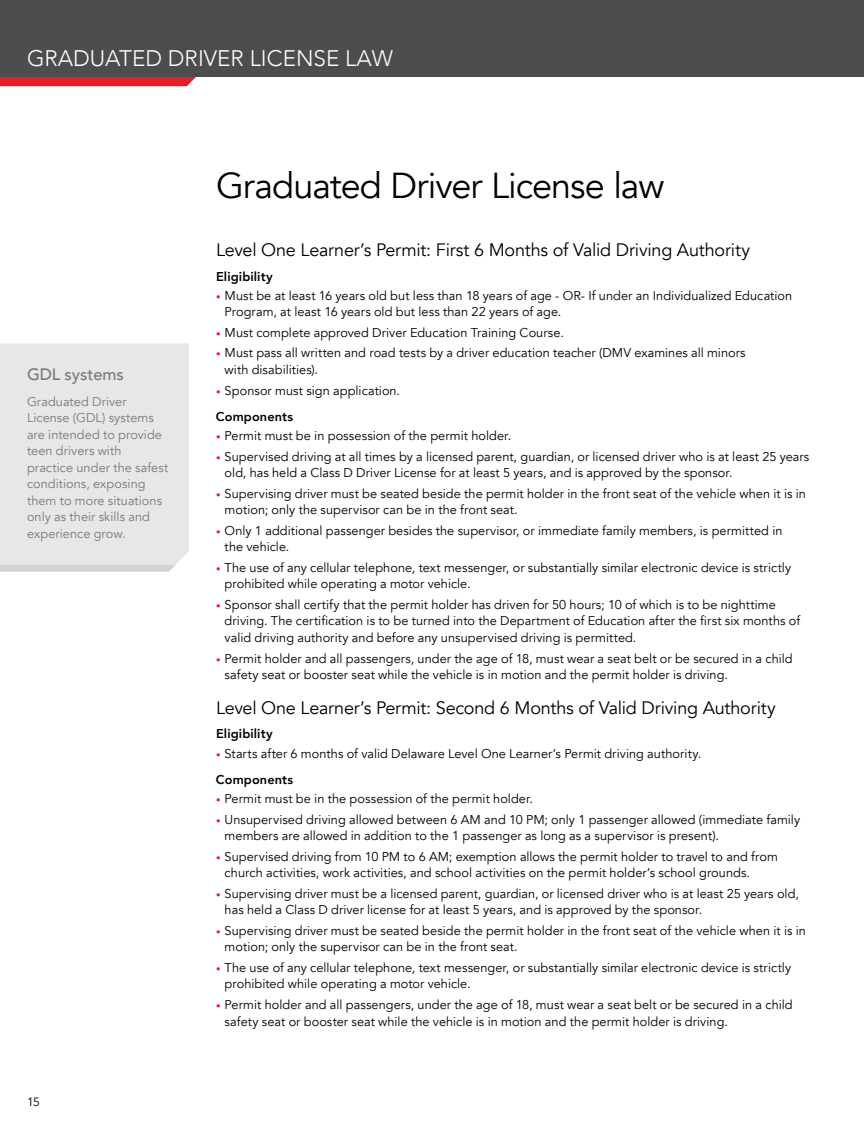
<style>
.page{position:relative;width:864px;height:1134px;background:#fff}
.page>*{position:absolute;margin:0;border:0;box-sizing:border-box;transform-origin:0 0}
.t1{font:36px "Avenir";letter-spacing:-.025em;color:#000}
.t2{font:300 22.5px "Avenir";color:#fff}
.t3{font:18px "Avenir";letter-spacing:-.015em;color:#000}
.t4{font:500 16.5px "Avenir";letter-spacing:-.005em;color:#77787b}
.t5{font:12.75px/16.5px "Avenir";letter-spacing:.005em;color:#000}
.t6{font:12.75px/16.5px "Avenir";letter-spacing:.005em;color:#77787b}
.t7{font:800 12.75px "Avenir";letter-spacing:.01em;color:#000}
.t8{font:12px "Avenir";color:#000}
.s1{font-size:9px;color:#e31f27}
.s2{font-weight:800}
</style>
<div class="page">
<svg style="left:0;top:76px;width:220px;height:10px;background:#d73d44"></svg>
<div style="left:0;top:0;width:864px;height:76px;background:#4d4d4f"></div>
<div style="left:0;top:343px;width:189px;height:222px;background:#e6e7e8"></div>
<svg style="left:0;top:565px;width:175px;height:7px"></svg>
<h2 class="t2" style="left:27px;top:45px;width:368px">GRADUATED DRIVER LICENSE LAW</h2>
<p class="t4" style="left:27px;top:360px;width:98px">GDL systems</p>
<p class="t6" style="left:27px;top:393px;width:143px">Graduated Driver<br>License (GDL) systems are intended to provide teen drivers with practice under the safest conditions, exposing them to more situations only as their skills and experience grow.</p>
<p class="t8" style="left:27px;top:1094px;width:14px">15</p>
<h1 class="t1" style="left:216px;top:164px;width:450px">Graduated Driver License law</h1>
<h3 class="t3" style="left:216px;top:239px;width:536px">Level One Learner’s Permit: First 6 Months of Valid Driving Authority</h3>
<p class="t7" style="left:216px;top:266px;width:58px">Eligibility</p>
<p class="t5" style="left:225px;top:287px;width:569px;text-indent:-9px"><span class="s1">•</span> Must be at least 16 years old but less than 18 years of age - OR- If under an Individualized Education<br>Program, at least 16 years old but less than 22 years of age.</p>
<p class="t5" style="left:216px;top:324px;width:349px"><span class="s1">•</span> Must complete approved Driver Education Training Course.</p>
<p class="t5" style="left:225px;top:345px;width:523px;text-indent:-9px"><span class="s1">•</span> Must pass all written and road tests by a driver education teacher (DMV examines all minors with disabilities).</p>
<p class="t5" style="left:216px;top:377px;width:186px;line-height:26.2px"><span class="s1">•</span> Sponsor must sign application.<br><span class="s2">Components</span></p>
<p class="t5" style="left:216px;top:427px;width:297px"><span class="s1">•</span> Permit must be in possession of the permit holder.</p>
<p class="t5" style="left:225px;top:448px;width:586px;text-indent:-9px"><span class="s1">•</span> Supervised driving at all times by a licensed parent, guardian, or licensed driver who is at least 25 years old, has held a Class D Driver License for at least 5 years, and is approved by the sponsor.</p>
<p class="t5" style="left:225px;top:485px;width:583px;text-indent:-9px"><span class="s1">•</span> Supervising driver must be seated beside the permit holder in the front seat of the vehicle when it is in motion; only the supervisor can be in the front seat.</p>
<p class="t5" style="left:225px;top:522px;width:559px;text-indent:-9px"><span class="s1">•</span> Only 1 additional passenger besides the supervisor, or immediate family members, is permitted in the vehicle.</p>
<p class="t5" style="left:225px;top:559px;width:568px;text-indent:-9px"><span class="s1">•</span> The use of any cellular telephone, text messenger, or substantially similar electronic device is strictly prohibited while operating a motor vehicle.</p>
<p class="t5" style="left:225px;top:597px;width:577px;text-indent:-9px"><span class="s1">•</span> Sponsor shall certify that the permit holder has driven for 50 hours; 10 of which is to be nighttime driving. The certification is to be turned into the Department of Education after the first six months of valid driving authority and before any unsupervised driving is permitted.</p>
<p class="t5" style="left:225px;top:650px;width:570px;text-indent:-9px"><span class="s1">•</span> Permit holder and all passengers, under the age of 18, must wear a seat belt or be secured in a child safety seat or booster seat while the vehicle is in motion and the permit holder is driving.</p>
<h3 class="t3" style="left:216px;top:697px;width:561px">Level One Learner’s Permit: Second 6 Months of Valid Driving Authority</h3>
<p class="t7" style="left:216px;top:724px;width:58px">Eligibility</p>
<p class="t5" style="left:216px;top:740px;width:487px;line-height:26.2px"><span class="s1">•</span> Starts after 6 months of valid Delaware Level One Learner’s Permit driving authority.<br><span class="s2">Components</span></p>
<p class="t5" style="left:216px;top:790px;width:319px"><span class="s1">•</span> Permit must be in the possession of the permit holder.</p>
<p class="t5" style="left:225px;top:811px;width:577px;text-indent:-9px"><span class="s1">•</span> Unsupervised driving allowed between 6 AM and 10 PM; only 1 passenger allowed (immediate family members are allowed in addition to the 1 passenger as long as a supervisor is present).</p>
<p class="t5" style="left:225px;top:848px;width:555px;text-indent:-9px"><span class="s1">•</span> Supervised driving from 10 PM to 6 AM; exemption allows the permit holder to travel to and from church activities, work activities, and school activities on the permit holder’s school grounds.</p>
<p class="t5" style="left:225px;top:885px;width:576px;text-indent:-9px"><span class="s1">•</span> Supervising driver must be a licensed parent, guardian, or licensed driver who is at least 25 years old, has held a Class D driver license for at least 5 years, and is approved by the sponsor.</p>
<p class="t5" style="left:225px;top:922px;width:583px;text-indent:-9px"><span class="s1">•</span> Supervising driver must be seated beside the permit holder in the front seat of the vehicle when it is in motion; only the supervisor can be in the front seat.</p>
<p class="t5" style="left:225px;top:960px;width:568px;text-indent:-9px"><span class="s1">•</span> The use of any cellular telephone, text messenger, or substantially similar electronic device is strictly prohibited while operating a motor vehicle.</p>
<p class="t5" style="left:225px;top:997px;width:570px;text-indent:-9px"><span class="s1">•</span> Permit holder and all passengers, under the age of 18, must wear a seat belt or be secured in a child safety seat or booster seat while the vehicle is in motion and the permit holder is driving.</p>
</div>
